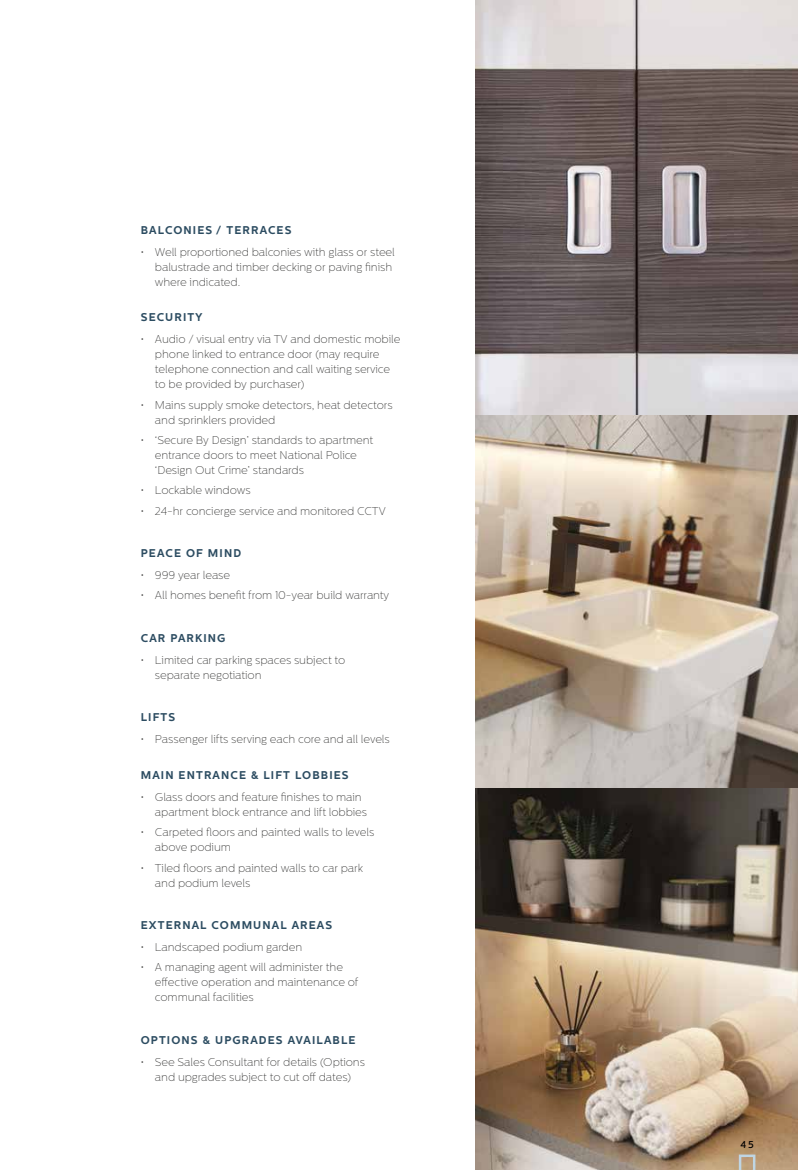
<style>
.page{position:relative;width:798px;height:1170px;background:#fff}
.page>*{position:absolute;margin:0;border:0;box-sizing:border-box;transform-origin:0 0}
.t1{font:100 11.25px/15px "Centrale Sans";letter-spacing:-.01em;color:#282827}
.t2{font:700 11.25px "Centrale Sans";letter-spacing:.1em;color:#2c4c61}
.t3{font:500 10px "Centrale Sans";color:#000}
</style>
<div class="page">
<img style="left:476px;top:0;width:321px;height:1169px">
<svg style="left:738px;top:1154px;width:17px;height:15px"></svg>
<p class="t2" style="left:141px;top:223px;width:152px">BALCONIES / TERRACES</p>
<p class="t1" style="left:155px;top:244px;width:241px;text-indent:-14px">• Well proportioned balconies with glass or steel balustrade and timber decking or paving finish where indicated.</p>
<p class="t2" style="left:141px;top:310px;width:63px">SECURITY</p>
<p class="t1" style="left:155px;top:332px;width:247px;text-indent:-14px">• Audio / visual entry via TV and domestic mobile phone linked to entrance door (may require telephone connection and call waiting service to be provided by purchaser)</p>
<p class="t1" style="left:155px;top:397px;width:239px;text-indent:-14px">• Mains supply smoke detectors, heat detectors and sprinklers provided</p>
<p class="t1" style="left:155px;top:432px;width:219px;text-indent:-14px">• ‘Secure By Design’ standards to apartment entrance doors to meet National Police ‘Design Out Crime’ standards</p>
<p class="t1" style="left:141px;top:482px;width:111px">• Lockable windows</p>
<p class="t1" style="left:141px;top:503px;width:246px">• 24-hr concierge service and monitored CCTV</p>
<p class="t2" style="left:141px;top:546px;width:102px">PEACE OF MIND</p>
<p class="t1" style="left:141px;top:567px;width:91px">• 999 year lease</p>
<p class="t1" style="left:141px;top:588px;width:250px">• All homes benefit from 10-year build warranty</p>
<p class="t2" style="left:141px;top:631px;width:86px">CAR PARKING</p>
<p class="t1" style="left:155px;top:652px;width:192px;text-indent:-14px">• Limited car parking spaces subject to separate negotiation</p>
<p class="t2" style="left:141px;top:710px;width:36px">LIFTS</p>
<p class="t1" style="left:141px;top:732px;width:250px">• Passenger lifts serving each core and all levels</p>
<p class="t2" style="left:141px;top:768px;width:209px">MAIN ENTRANCE &amp; LIFT LOBBIES</p>
<p class="t1" style="left:155px;top:789px;width:214px;text-indent:-14px">• Glass doors and feature finishes to main apartment block entrance and lift lobbies</p>
<p class="t1" style="left:155px;top:824px;width:221px;text-indent:-14px">• Carpeted floors and painted walls to levels above podium</p>
<p class="t1" style="left:155px;top:860px;width:210px;text-indent:-14px">• Tiled floors and painted walls to car park and podium levels</p>
<p class="t2" style="left:141px;top:918px;width:193px">EXTERNAL COMMUNAL AREAS</p>
<p class="t1" style="left:141px;top:939px;width:163px">• Landscaped podium garden</p>
<p class="t1" style="left:155px;top:959px;width:205px;text-indent:-14px">• A managing agent will administer the effective operation and maintenance of communal facilities</p>
<p class="t2" style="left:141px;top:1033px;width:216px">OPTIONS &amp; UPGRADES AVAILABLE</p>
<p class="t1" style="left:141px;top:1054px;width:226px;text-align:center">• See Sales Consultant for details (Options and upgrades subject to cut off dates)</p>
<p class="t3" style="left:740px;top:1138px;width:15px">45</p>
</div>
